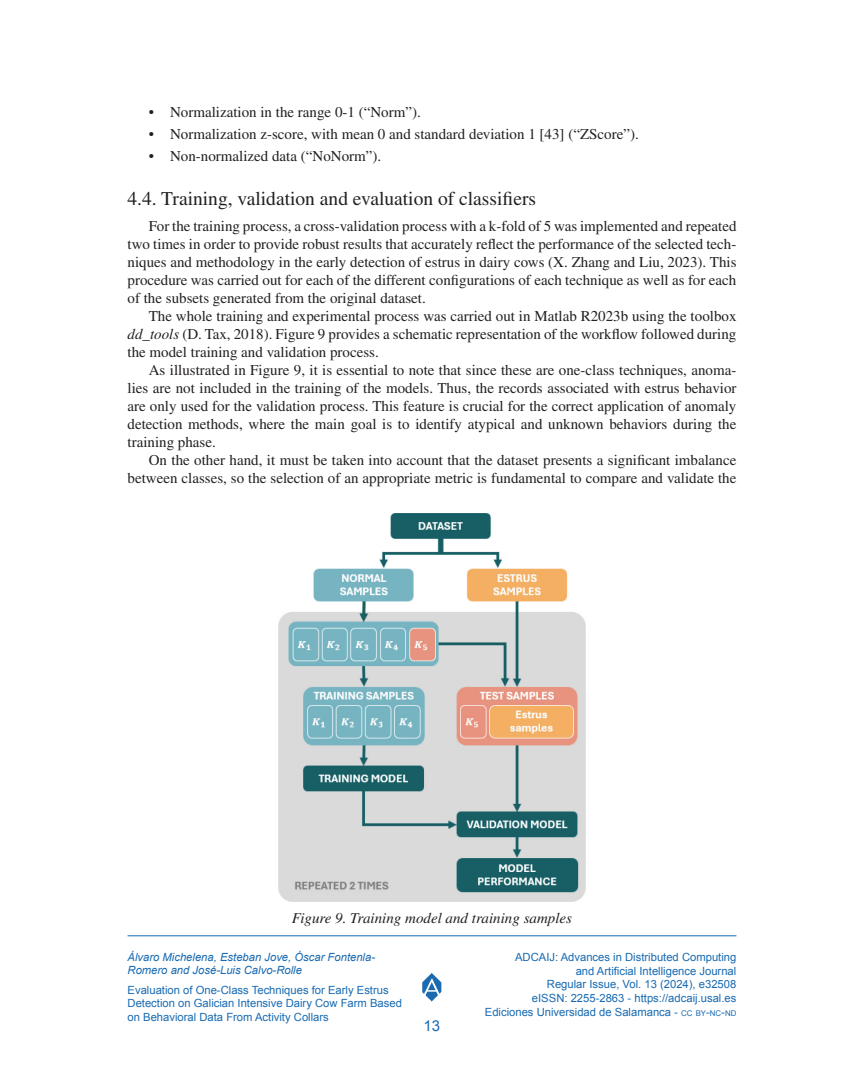
<style>
.page{position:relative;width:864px;height:1080px;background:#fff}
.page>*{position:absolute;margin:0;border:0;box-sizing:border-box;transform-origin:0 0}
.Subti_02{font:19.5px "Times LT Std";color:#231f20}
.Tex{font:15px/18px "Times LT Std";color:#231f20;text-align:justify}
.Foto_pie{font:italic 15px "Times LT Std";color:#231f20}
.t1{font:15px "Arial";color:#186ab2}
.t2{font:11.25px/14px "Arial";color:#186ab2}
.t3{font:italic 11.25px/13.5px "Arial";color:#186ab2}
.s1{font-style:italic}
.s2{font-size:7.8px}
.s3{font-style:inherit}
</style>
<div class="page">
<img style="left:422px;top:973px;width:20px;height:29px">
<hr style="left:128px;top:935px;width:608px;height:1px;background:#186ab2">
<img style="left:278px;top:513px;width:308px;height:389px">
<p class="Tex" style="left:149px;top:102px;width:274px">• Normalization in the range 0-1 (“Norm”).</p>
<p class="Tex" style="left:149px;top:125px;width:491px">• Normalization z-score, with mean 0 and standard deviation 1 [43] (“ZScore”).</p>
<p class="Tex" style="left:149px;top:147px;width:234px">• Non-normalized data (“NoNorm”).</p>
<p class="Subti_02" style="left:128px;top:187px;width:410px">4.4. Training, validation and evaluation of classifiers</p>
<p class="Tex" style="left:128px;top:217px;width:610px;text-indent:21px">For the training process, a cross-validation process with a k-fold of 5 was implemented and repeated two times in order to provide robust results that accurately reflect the performance of the selected tech&shy;niques and methodology in the early detection of estrus in dairy cows (X. Zhang and Liu, 2023). This procedure was carried out for each of the different configurations of each technique as well as for each of the subsets generated from the original dataset.</p>
<p class="Tex" style="left:128px;top:307px;width:610px;text-indent:21px">The whole training and experimental process was carried out in Matlab R2023b using the toolbox <span class="s1">dd_tools</span> (D. Tax, 2018). Figure 9 provides a schematic representation of the workflow followed during the model training and validation process.</p>
<p class="Tex" style="left:128px;top:361px;width:610px;text-indent:21px">As illustrated in Figure 9, it is essential to note that since these are one-class techniques, anoma&shy;lies are not included in the training of the models. Thus, the records associated with estrus behavior are only used for the validation process. This feature is crucial for the correct application of anomaly detection methods, where the main goal is to identify atypical and unknown behaviors during the training phase.</p>
<p class="Tex" style="left:128px;top:451px;width:610px;text-align:right">On the other hand, it must be taken into account that the dataset presents a significant imbalance between classes, so the selection of an appropriate metric is fundamental to compare and validate the</p>
<p class="Foto_pie" style="left:292px;top:909px;width:282px">Figure 9. Training model and training samples</p>
<p class="t3" style="left:128px;top:950px;width:249px">Álvaro Michelena, Esteban Jove, Óscar Fontenla-<br>Romero and José-Luis Calvo-Rolle</p>
<p class="t2" style="left:128px;top:983px;width:276px;line-height:13.5px">Evaluation of One-Class Techniques for Early Estrus<br>Detection on Galician Intensive Dairy Cow Farm Based on Behavioral Data From Activity Collars</p>
<p class="t1" style="left:424px;top:1016px;width:18px">13</p>
<p class="t2" style="left:485px;top:950px;width:253px;text-align:right">ADCAIJ: Advances in Distributed Computing<br>and Artificial Intelligence Journal<br>Regular Issue, Vol. 13 (2024), e32508<br>eISSN: 2255-2863 - https://adcaij.usal.es Ediciones Universidad de Salamanca - <span class="s2">CC BY</span><span class="s3">-</span><span class="s2">NC</span><span class="s3">-</span><span class="s2">ND</span></p>
</div>
